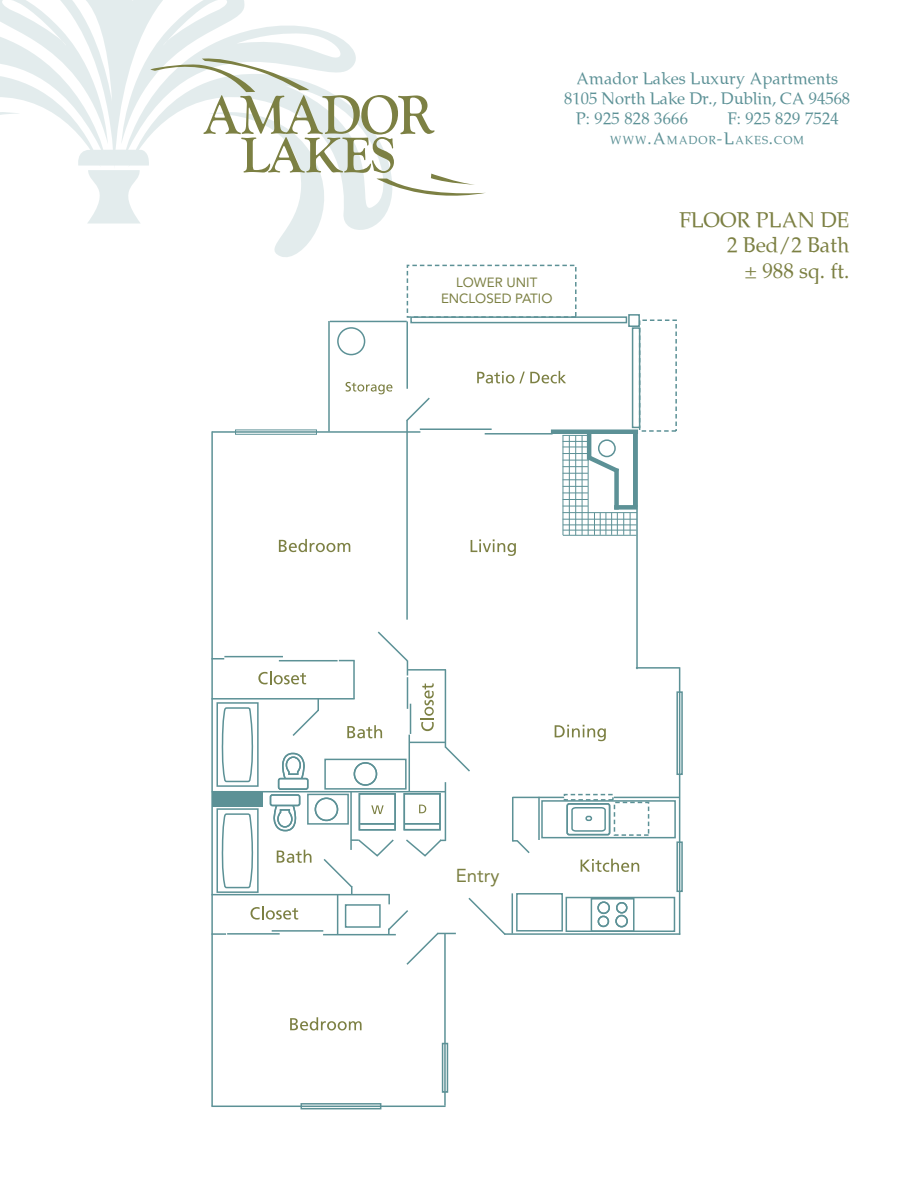
<style>
.page{position:relative;width:918px;height:1188px;background:#fff}
.page>*{position:absolute;margin:0;border:0;box-sizing:border-box;transform-origin:0 0}
.t1{font:21px/25.2px "Lymphatic";color:#7c8043;text-align:right}
.t2{font:18.6px "Avenir";color:#7c8043}
.t3{font:16.5px "Lymphatic";letter-spacing:.01em;color:#5c9196}
.t4{font:13.35px/16px "Avenir";color:#7c8043;text-align:center}
.t5{font:11.55px "Lymphatic";letter-spacing:.075em;color:#5c9196}
.s1{font-size:16.5px}
</style>
<div class="page">
<svg style="left:0;top:0;width:486px;height:257px"></svg>
<div style="left:324px;top:759px;width:83px;height:31px;border:2px solid #5c9196"></div>
<div style="left:354px;top:762px;width:23px;height:24px;border:2px solid #5c9196;border-radius:50%"></div>
<div style="left:307px;top:794px;width:42px;height:31px;border:2px solid #5c9196"></div>
<div style="left:315px;top:798px;width:23px;height:23px;border:2px solid #5c9196;border-radius:50%"></div>
<svg style="left:477px;top:371px;width:89px;height:12px"></svg>
<svg style="left:346px;top:382px;width:47px;height:12px"></svg>
<svg style="left:471px;top:539px;width:45px;height:17px"></svg>
<svg style="left:555px;top:725px;width:51px;height:16px"></svg>
<svg style="left:277px;top:850px;width:35px;height:13px"></svg>
<svg style="left:347px;top:725px;width:35px;height:13px"></svg>
<svg style="left:290px;top:1017px;width:72px;height:13px"></svg>
<svg style="left:279px;top:539px;width:71px;height:13px"></svg>
<svg style="left:421px;top:683px;width:13px;height:48px"></svg>
<svg style="left:258px;top:671px;width:48px;height:13px"></svg>
<svg style="left:251px;top:906px;width:47px;height:14px"></svg>
<div style="left:404px;top:793px;width:37px;height:37px;border:2px solid #5c9196"></div>
<hr style="left:404px;top:823px;width:36px;height:2px;background:#5c9196">
<svg style="left:371px;top:805px;width:13px;height:9px"></svg>
<div style="left:359px;top:793px;width:37px;height:38px;border:2px solid #5c9196"></div>
<hr style="left:360px;top:823px;width:36px;height:2px;background:#5c9196">
<svg style="left:419px;top:805px;width:7px;height:8px"></svg>
<svg style="left:280px;top:752px;width:26px;height:26px"></svg>
<div style="left:278px;top:778px;width:30px;height:12px;border:2px solid #5c9196;border-radius:2px"></div>
<svg style="left:273px;top:806px;width:25px;height:26px"></svg>
<div style="left:270px;top:794px;width:30px;height:12px;border:2px solid #5c9196;border-radius:2px"></div>
<div style="left:216px;top:702px;width:43px;height:85px;border:2px solid #5c9196"></div>
<svg style="left:221px;top:707px;width:33px;height:76px"></svg>
<div style="left:216px;top:808px;width:43px;height:85px;border:2px solid #5c9196"></div>
<svg style="left:221px;top:813px;width:33px;height:76px"></svg>
<svg style="left:581px;top:859px;width:58px;height:13px"></svg>
<div style="left:591px;top:898px;width:44px;height:34px;border:2px solid #5c9196"></div>
<div style="left:615px;top:915px;width:13px;height:12px;border:2px solid #5c9196;border-radius:50%"></div>
<div style="left:597px;top:901px;width:13px;height:13px;border:2px solid #5c9196;border-radius:50%"></div>
<div style="left:616px;top:902px;width:12px;height:12px;border:2px solid #5c9196;border-radius:50%"></div>
<div style="left:598px;top:916px;width:11px;height:11px;border:2px solid #5c9196;border-radius:50%"></div>
<div style="left:566px;top:897px;width:109px;height:35px;border:2px solid #5c9196"></div>
<div style="left:566px;top:803px;width:44px;height:32px;border:2px solid #5c9196;border-radius:2px"></div>
<svg style="left:571px;top:807px;width:35px;height:25px"></svg>
<hr style="left:563px;top:519px;width:74px;height:1px;background:#5c9196">
<hr style="left:563px;top:525px;width:73px;height:1px;background:#5c9196">
<hr style="left:563px;top:530px;width:73px;height:1px;background:#5c9196">
<hr style="left:563px;top:535px;width:73px;height:1px;background:#5c9196">
<hr style="left:563px;top:512px;width:74px;height:1px;background:#5c9196">
<svg style="left:564px;top:506px;width:24px;height:1px"></svg>
<svg style="left:564px;top:493px;width:24px;height:7px"></svg>
<svg style="left:564px;top:486px;width:24px;height:1px"></svg>
<hr style="left:563px;top:435px;width:1px;height:100px;background:#5c9196">
<hr style="left:569px;top:435px;width:1px;height:100px;background:#5c9196">
<hr style="left:575px;top:435px;width:1px;height:100px;background:#5c9196">
<hr style="left:582px;top:435px;width:1px;height:100px;background:#5c9196">
<hr style="left:588px;top:437px;width:1px;height:98px;background:#5c9196">
<div style="left:516px;top:893px;width:47px;height:39px;border:2px solid #5c9196"></div>
<div style="left:541px;top:800px;width:135px;height:38px;border:2px solid #5c9196"></div>
<div style="left:564px;top:794px;width:50px;height:7px;border:2px dashed #5c9196"></div>
<div style="left:614px;top:802px;width:35px;height:34px;border:2px dashed #5c9196"></div>
<svg style="left:594px;top:513px;width:30px;height:22px"></svg>
<svg style="left:630px;top:513px;width:1px;height:22px"></svg>
<div style="left:551px;top:429px;width:87px;height:5px;background:#5c9196"></div>
<div style="left:633px;top:432px;width:5px;height:75px;background:#5c9196"></div>
<div style="left:614px;top:505px;width:23px;height:5px;background:#5c9196"></div>
<div style="left:614px;top:469px;width:5px;height:41px;background:#5c9196"></div>
<svg style="left:563px;top:435px;width:56px;height:45px"></svg>
<hr style="left:587px;top:431px;width:4px;height:29px;background:#5c9196">
<div style="left:410px;top:316px;width:217px;height:7px;border:2px solid #5c9196"></div>
<div style="left:632px;top:327px;width:8px;height:101px;border:2px solid #5c9196"></div>
<div style="left:407px;top:265px;width:170px;height:53px;border:2px dashed #5c9196"></div>
<div style="left:639px;top:319px;width:38px;height:113px;border:2px dashed #5c9196"></div>
<div style="left:628px;top:314px;width:12px;height:13px;border:2px solid #5c9196"></div>
<div style="left:337px;top:327px;width:28px;height:28px;border:2px solid #5c9196;border-radius:50%"></div>
<hr style="left:406px;top:321px;width:2px;height:68px;background:#5c9196">
<hr style="left:330px;top:321px;width:77px;height:1px;background:#5c9196">
<hr style="left:328px;top:321px;width:2px;height:111px;background:#5c9196">
<hr style="left:212px;top:431px;width:208px;height:2px;background:#5c9196">
<hr style="left:211px;top:431px;width:2px;height:675px;background:#5c9196">
<hr style="left:212px;top:1106px;width:234px;height:1px;background:#5c9196">
<hr style="left:444px;top:934px;width:2px;height:172px;background:#5c9196">
<hr style="left:212px;top:894px;width:178px;height:1px;background:#5c9196">
<svg style="left:213px;top:933px;width:13px;height:2px"></svg>
<hr style="left:504px;top:933px;width:176px;height:2px;background:#5c9196">
<hr style="left:679px;top:667px;width:1px;height:268px;background:#5c9196">
<hr style="left:636px;top:667px;width:44px;height:2px;background:#5c9196">
<hr style="left:636px;top:430px;width:2px;height:239px;background:#5c9196">
<svg style="left:213px;top:658px;width:11px;height:2px"></svg>
<svg style="left:339px;top:660px;width:16px;height:1px"></svg>
<hr style="left:353px;top:661px;width:2px;height:38px;background:#5c9196">
<hr style="left:212px;top:698px;width:143px;height:2px;background:#5c9196">
<hr style="left:350px;top:792px;width:2px;height:58px;background:#5c9196">
<hr style="left:212px;top:791px;width:234px;height:1px;background:#5c9196">
<hr style="left:409px;top:735px;width:1px;height:56px;background:#5c9196">
<hr style="left:409px;top:742px;width:36px;height:1px;background:#5c9196">
<hr style="left:445px;top:670px;width:1px;height:78px;background:#5c9196">
<hr style="left:408px;top:669px;width:38px;height:2px;background:#5c9196">
<hr style="left:445px;top:782px;width:1px;height:59px;background:#5c9196">
<hr style="left:512px;top:797px;width:1px;height:45px;background:#5c9196">
<hr style="left:513px;top:797px;width:51px;height:1px;background:#5c9196">
<hr style="left:614px;top:797px;width:65px;height:1px;background:#5c9196">
<hr style="left:512px;top:893px;width:1px;height:41px;background:#5c9196">
<hr style="left:227px;top:933px;width:53px;height:2px;background:#5c9196">
<hr style="left:272px;top:930px;width:51px;height:2px;background:#5c9196">
<svg style="left:468px;top:897px;width:39px;height:38px"></svg>
<svg style="left:513px;top:839px;width:17px;height:15px"></svg>
<svg style="left:444px;top:745px;width:26px;height:27px"></svg>
<svg style="left:322px;top:838px;width:134px;height:128px"></svg>
<div style="left:676px;top:691px;width:7px;height:84px;border:2px solid #5c9196"></div>
<div style="left:676px;top:841px;width:7px;height:51px;border:2px solid #5c9196"></div>
<div style="left:235px;top:430px;width:82px;height:5px;border:1px solid #5c9196"></div>
<hr style="left:406px;top:420px;width:2px;height:200px;background:#5c9196">
<svg style="left:406px;top:397px;width:24px;height:26px"></svg>
<hr style="left:420px;top:428px;width:72px;height:2px;background:#5c9196">
<hr style="left:485px;top:433px;width:68px;height:2px;background:#5c9196">
<div style="left:301px;top:1103px;width:80px;height:6px;border:2px solid #5c9196"></div>
<div style="left:442px;top:1043px;width:6px;height:50px;border:2px solid #5c9196"></div>
<hr style="left:407px;top:677px;width:1px;height:32px;background:#5c9196">
<hr style="left:410px;top:704px;width:1px;height:30px;background:#5c9196">
<hr style="left:279px;top:660px;width:59px;height:1px;background:#5c9196">
<hr style="left:224px;top:656px;width:59px;height:1px;background:#5c9196">
<svg style="left:377px;top:631px;width:33px;height:45px"></svg>
<svg style="left:291px;top:699px;width:29px;height:37px"></svg>
<div style="left:212px;top:792px;width:51px;height:15px;background:#5c9196"></div>
<hr style="left:538px;top:797px;width:2px;height:43px;background:#5c9196">
<p class="t3" style="left:576px;top:69px;width:263px">Amador Lakes Luxury Apartments</p>
<p class="t3" style="left:564px;top:89px;width:287px">8105 North Lake Dr., Dublin, CA 94568</p>
<p class="t3" style="left:576px;top:109px;width:114px">P: 925 828 3666</p>
<p class="t3" style="left:727px;top:109px;width:113px">F: 925 829 7524</p>
<p class="t5" style="left:610px;top:133px;width:195px">WWW<span class="s1">.A</span>MADOR<span class="s1">-L</span>AKES<span class="s1">.</span>COM</p>
<p class="t4" style="left:441px;top:274px;width:113px">LOWER UNIT<br>ENCLOSED PATIO</p>
<p class="t1" style="left:679px;top:208px;width:172px">FLOOR PLAN DE<br>2 Bed/2 Bath<br>± 988 sq. ft.</p>
<p class="t2" style="left:456px;top:865px;width:45px">Entry</p>
</div>
